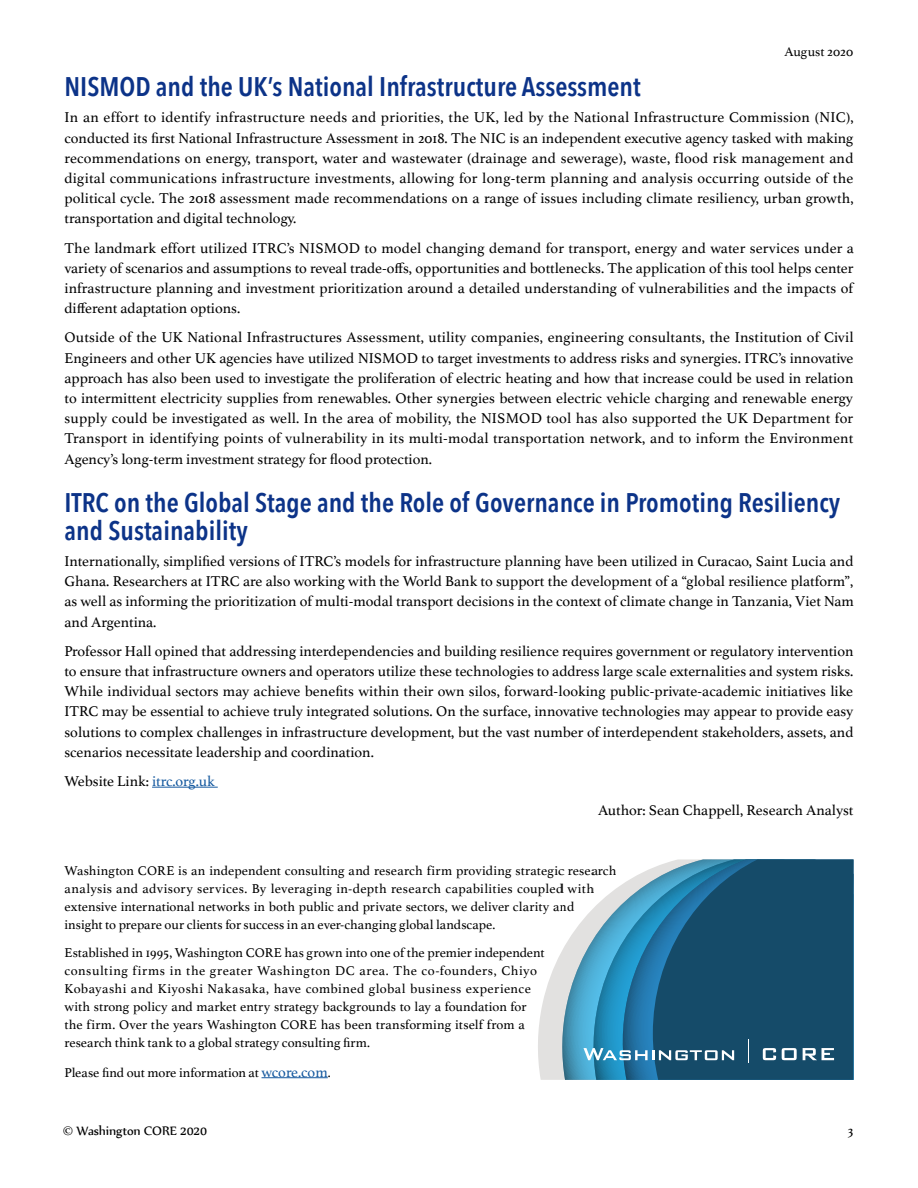
<style>
.page{position:relative;width:918px;height:1188px;background:#fff}
.page>*{position:absolute;margin:0;border:0;box-sizing:border-box;transform-origin:0 0}
.t1{font:600 26.85px/27.6px "Avenir Next Condensed";color:#0c3388}
.t2{font:15px/20.2px "Athelas";color:#000;text-align:justify}
.t3{font:15px "Nyala";letter-spacing:-.01em;color:#000}
.t4{font:13.5px/18px "Athelas";letter-spacing:.01em;color:#000}
.t5{font:13.5px "Athelas";letter-spacing:-.015em;color:#000}
.s1{color:#15599f}
.s2{font-size:15px;color:#15599f}
</style>
<div class="page">
<hr style="left:152px;top:787px;width:66px;height:1px;background:#15599f">
<hr style="left:262px;top:1077px;width:66px;height:1px;background:#15599f">
<svg style="left:538px;top:953px;width:23px;height:127px;fill:#e2e1e0"></svg>
<svg style="left:562px;top:910px;width:30px;height:170px;background:#88bcd1"></svg>
<svg style="left:594px;top:885px;width:27px;height:195px;background:#54a7c9"></svg>
<svg style="left:623px;top:868px;width:30px;height:212px;background:#3e8fb9"></svg>
<svg style="left:653px;top:859px;width:200px;height:221px;background:#1a5474"></svg>
<svg style="left:583px;top:1048px;width:151px;height:12px"></svg>
<svg style="left:748px;top:1039px;width:1px;height:24px"></svg>
<svg style="left:763px;top:1048px;width:13px;height:12px"></svg>
<svg style="left:782px;top:1048px;width:15px;height:12px"></svg>
<svg style="left:803px;top:1048px;width:31px;height:12px"></svg>
<p class="t4" style="left:784px;top:42px;width:71px">August 2020</p>
<h1 class="t1" style="left:64px;top:73px;width:578px">NISMOD and the UK’s National Infrastructure Assessment</h1>
<p class="t2" style="left:64px;top:107px;width:791px">In an effort to identify infrastructure needs and priorities, the UK, led by the National Infrastructure Commission (NIC), conducted its first National Infrastructure Assessment in 2018. The NIC is an independent executive agency tasked with making recommendations on energy, transport, water and wastewater (drainage and sewerage), waste, flood risk management and digital communications infrastructure investments, allowing for long-term planning and analysis occurring outside of the political cycle. The 2018 assessment made recommendations on a range of issues including climate resiliency, urban growth, transportation and digital technology.</p>
<p class="t2" style="left:64px;top:237px;width:791px">The landmark effort utilized ITRC’s NISMOD to model changing demand for transport, energy and water services under a variety of scenarios and assumptions to reveal trade-offs, opportunities and bottlenecks. The application of this tool helps center infrastructure planning and investment prioritization around a detailed understanding of vulnerabilities and the impacts of different adaptation options.</p>
<p class="t2" style="left:64px;top:327px;width:791px">Outside of the UK National Infrastructures Assessment, utility companies, engineering consultants, the Institution of Civil Engineers and other UK agencies have utilized NISMOD to target investments to address risks and synergies. ITRC’s innovative approach has also been used to investigate the proliferation of electric heating and how that increase could be used in relation to intermittent electricity supplies from renewables. Other synergies between electric vehicle charging and renewable energy supply could be investigated as well. In the area of mobility, the NISMOD tool has also supported the UK Department for Transport in identifying points of vulnerability in its multi-modal transportation network, and to inform the Environment Agency’s long-term investment strategy for flood protection.</p>
<h1 class="t1" style="left:64px;top:489px;width:777px">ITRC on the Global Stage and the Role of Governance in Promoting Resiliency and Sustainability</h1>
<p class="t2" style="left:64px;top:551px;width:791px">Internationally, simplified versions of ITRC’s models for infrastructure planning have been utilized in Curacao, Saint Lucia and Ghana. Researchers at ITRC are also working with the World Bank to support the development of a “global resilience platform”, as well as informing the prioritization of multi-modal transport decisions in the context of climate change in Tanzania, Viet Nam and Argentina.</p>
<p class="t2" style="left:64px;top:640px;width:791px">Professor Hall opined that addressing interdependencies and building resilience requires government or regulatory intervention to ensure that infrastructure owners and operators utilize these technologies to address large scale externalities and system risks.<br>While individual sectors may achieve benefits within their own silos, forward-looking public-private-academic initiatives like ITRC may be essential to achieve truly integrated solutions. On the surface, innovative technologies may appear to provide easy solutions to complex challenges in infrastructure development, but the vast number of interdependent stakeholders, assets, and scenarios necessitate leadership and coordination.</p>
<p class="t2" style="left:64px;top:771px;width:152px">Website Link: <span class="s1">itrc.org.uk</span></p>
<p class="t2" style="left:598px;top:800px;width:257px">Author: Sean Chappell, Research Analyst</p>
<p class="t4" style="left:64px;top:861px;width:554px">Washington CORE is an independent consulting and research firm providing strategic research analysis and advisory services. By leveraging in-depth research capabilities coupled with extensive international networks in both public and private sectors, we deliver clarity and<br>insight to prepare our clients for success in an ever-changing global landscape.</p>
<p class="t4" style="left:64px;top:943px;width:482px">Established in 1995, Washington CORE has grown into one of the premier independent consulting firms in the greater Washington DC area. The co-founders, Chiyo Kobayashi and Kiyoshi Nakasaka, have combined global business experience with strong policy and market entry strategy backgrounds to lay a foundation for the firm. Over the years Washington CORE has been transforming itself from a research think tank to a global strategy consulting firm.</p>
<p class="t5" style="left:64px;top:1061px;width:268px">Please find out more information at <span class="s2">wcore.com</span>.</p>
<p class="t3" style="left:63px;top:1122px;width:146px">© Washington CORE 2020</p>
<p class="t4" style="left:848px;top:1121px;width:7px">3</p>
</div>
